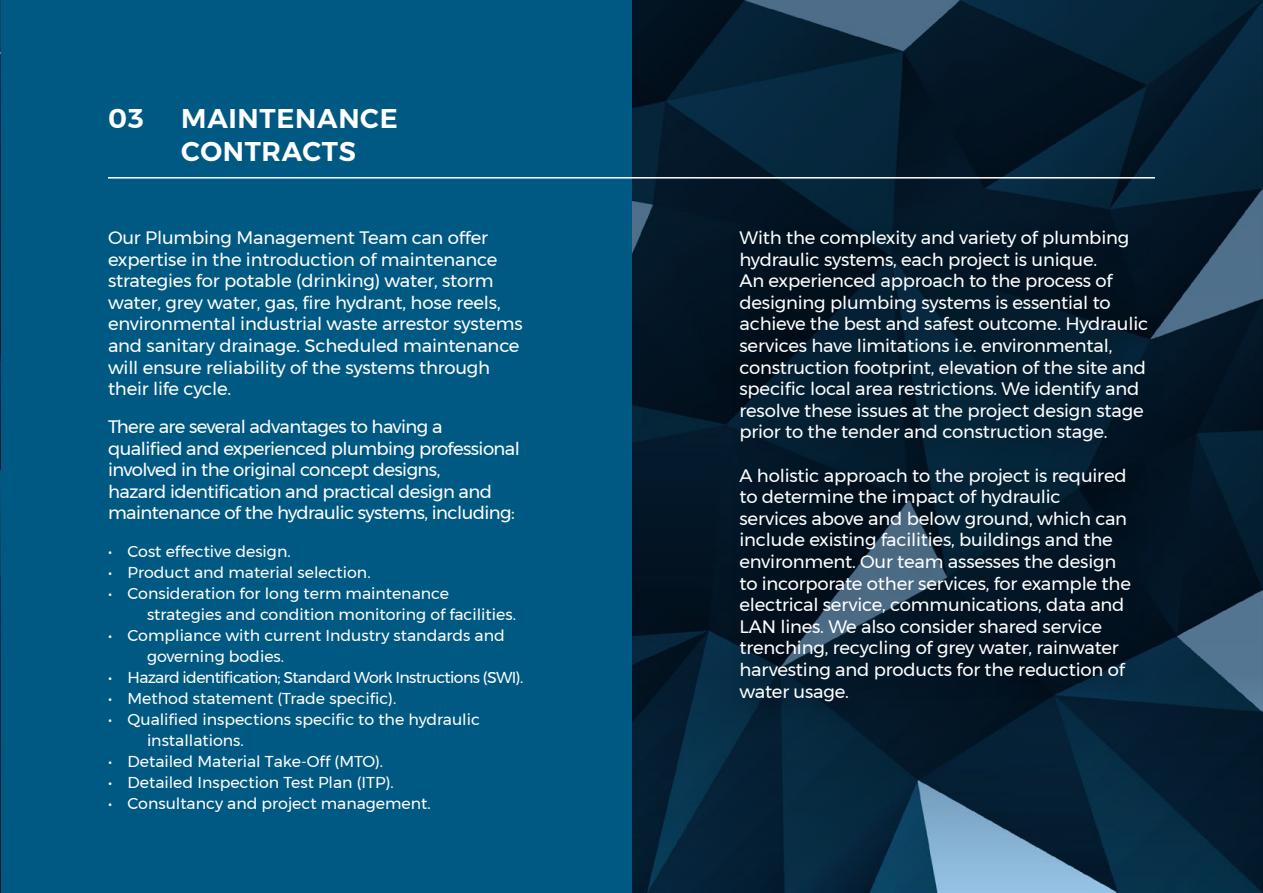
<style>
.page{position:relative;width:1263px;height:893px;background:#fff}
.page>*{position:absolute;margin:0;border:0;box-sizing:border-box;transform-origin:0 0}
.t1{font:600 27px/32.4px "Montserrat";letter-spacing:.025em;color:#fff}
.t2{font:18px/21.6px "Montserrat";letter-spacing:-.01em;color:#fff}
.t3{font:18px/21.6px "Montserrat";letter-spacing:-.03em;color:#fff}
.t4{font:15.75px/21px "Montserrat";color:#fff}
.t5{font:15.75px "Montserrat";letter-spacing:-.04em;color:#fff}
</style>
<div class="page">
<div style="left:1px;top:0;width:630px;height:893px;background:#005982"></div>
<svg style="left:632px;top:0;width:631px;height:893px;background:#0c273b"></svg>
<div style="left:729px;top:220px;width:443px;height:507px;background:#000;opacity:.5"></div>
<hr style="left:108px;top:177px;width:1047px;height:2px;background:#fff">
<h1 class="t1" style="left:108px;top:102px;width:37px">03</h1>
<h1 class="t1" style="left:181px;top:102px;width:218px">MAINTENANCE<br>CONTRACTS</h1>
<p class="t2" style="left:108px;top:227px;width:416px">Our Plumbing Management Team can offer expertise in the introduction of maintenance strategies for potable (drinking) water, storm water, grey water, gas, fire hydrant, hose reels, environmental industrial waste arrestor systems and sanitary drainage. Scheduled maintenance will ensure reliability of the systems through their life cycle.</p>
<p class="t3" style="left:108px;top:416px;width:413px">There are several advantages to having a qualified and experienced plumbing professional involved in the original concept designs,<br>hazard identification and practical design and maintenance of the hydraulic systems, including:</p>
<p class="t4" style="left:108px;top:540px;width:184px">• Cost effective design.</p>
<p class="t4" style="left:108px;top:561px;width:264px">• Product and material selection.</p>
<p class="t4" style="left:147px;top:582px;width:370px;text-indent:-39px">• Consideration for long term maintenance strategies and condition monitoring of facilities.</p>
<p class="t4" style="left:147px;top:624px;width:359px;text-indent:-39px">• Compliance with current Industry standards and governing bodies.</p>
<p class="t5" style="left:108px;top:665px;width:417px">• Hazard identification; Standard Work Instructions (SWI).</p>
<p class="t4" style="left:108px;top:687px;width:290px">• Method statement (Trade specific).</p>
<p class="t4" style="left:147px;top:708px;width:334px;text-indent:-39px">• Qualified inspections specific to the hydraulic installations.</p>
<p class="t4" style="left:108px;top:750px;width:277px">• Detailed Material Take-Off (MTO).</p>
<p class="t4" style="left:108px;top:771px;width:287px">• Detailed Inspection Test Plan (ITP).</p>
<p class="t4" style="left:108px;top:792px;width:324px">• Consultancy and project management.</p>
<p class="t2" style="left:739px;top:227px;width:410px">With the complexity and variety of plumbing hydraulic systems, each project is unique.<br>An experienced approach to the process of designing plumbing systems is essential to achieve the best and safest outcome. Hydraulic services have limitations i.e. environmental, construction footprint, elevation of the site and specific local area restrictions. We identify and resolve these issues at the project design stage prior to the tender and construction stage.</p>
<p class="t2" style="left:739px;top:464px;width:393px">A holistic approach to the project is required to determine the impact of hydraulic services above and below ground, which can include existing facilities, buildings and the environment. Our team assesses the design to incorporate other services, for example the electrical service, communications, data and LAN lines. We also consider shared service trenching, recycling of grey water, rainwater harvesting and products for the reduction of water usage.</p>
</div>
